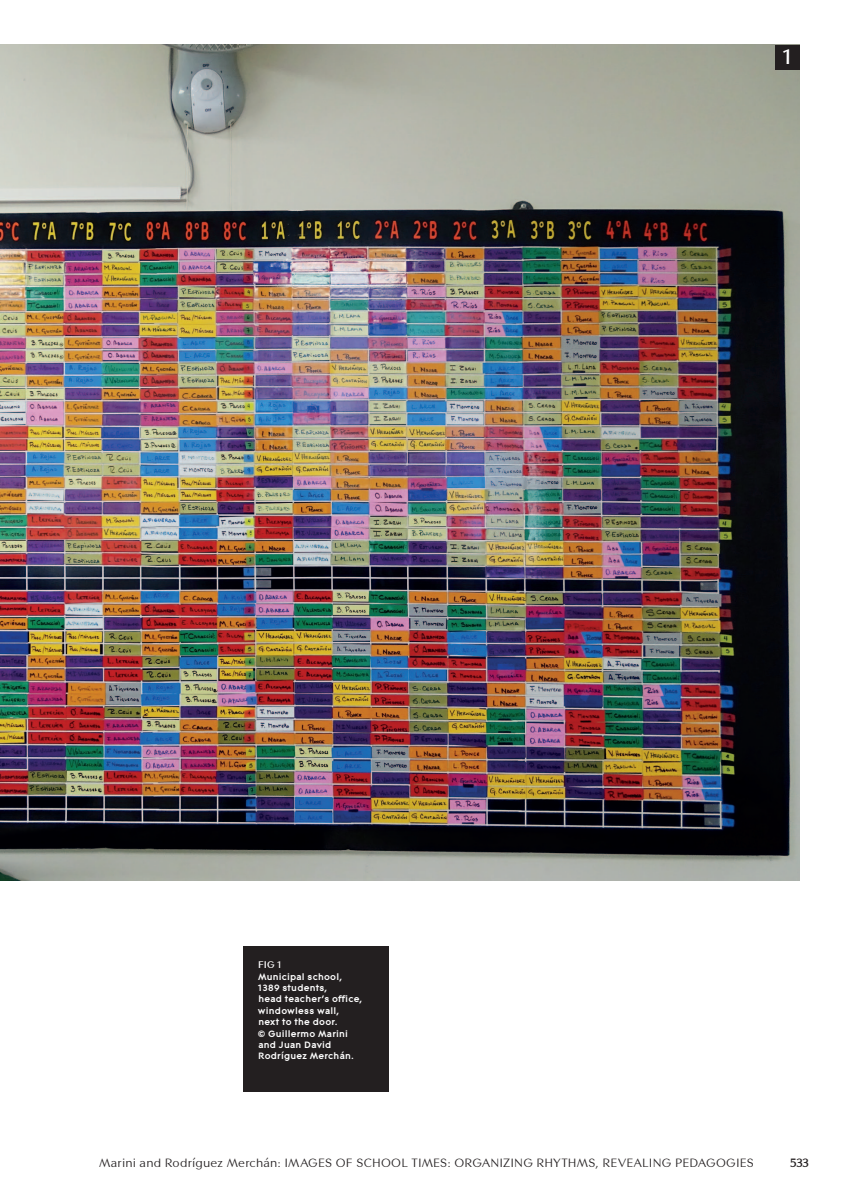
<style>
.page{position:relative;width:844px;height:1201px;background:#fff}
.page>*{position:absolute;margin:0;border:0;box-sizing:border-box;transform-origin:0 0}
.t1{font:700 21px "Contax Sans 75";color:#fff}
.t2{font:12.25px "Contax Sans 55";letter-spacing:.015em;color:#231f20}
.t3{font:700 12.25px "Contax Sans 75";color:#231f20}
.t4{font:700 9.62px/11.4px "Contax Pro 75";letter-spacing:.02em;color:#fff}
.t5{font:700 9.62px "Contax Sans 75";color:#fff}
</style>
<div class="page">
<div style="left:243px;top:946px;width:146px;height:146px;background:#231f20"></div>
<img style="left:0;top:45px;width:799px;height:836px">
<div style="left:774px;top:45px;width:25px;height:24px;background:#231f20"></div>
<p class="t5" style="left:258px;top:958px;width:25px">FIG 1</p>
<p class="t4" style="left:257px;top:970px;width:107px">Municipal school,<br>1389 students,<br>head teacher’s office, windowless wall,<br>next to the door.<br>© Guillermo Marini and Juan David<br>Rodríguez Merchán.</p>
<h1 class="t1" style="left:782px;top:44px;width:10px">1</h1>
<p class="t2" style="left:99px;top:1155px;width:656px">MARINI AND RODRÍGUEZ MERCHÁN: IMAGES OF SCHOOL TIMES: ORGANIZI NG RHYTHMS, REVEALI NG PEDAGOGI ES</p>
<p class="t3" style="left:789px;top:1155px;width:21px">533</p>
</div>
